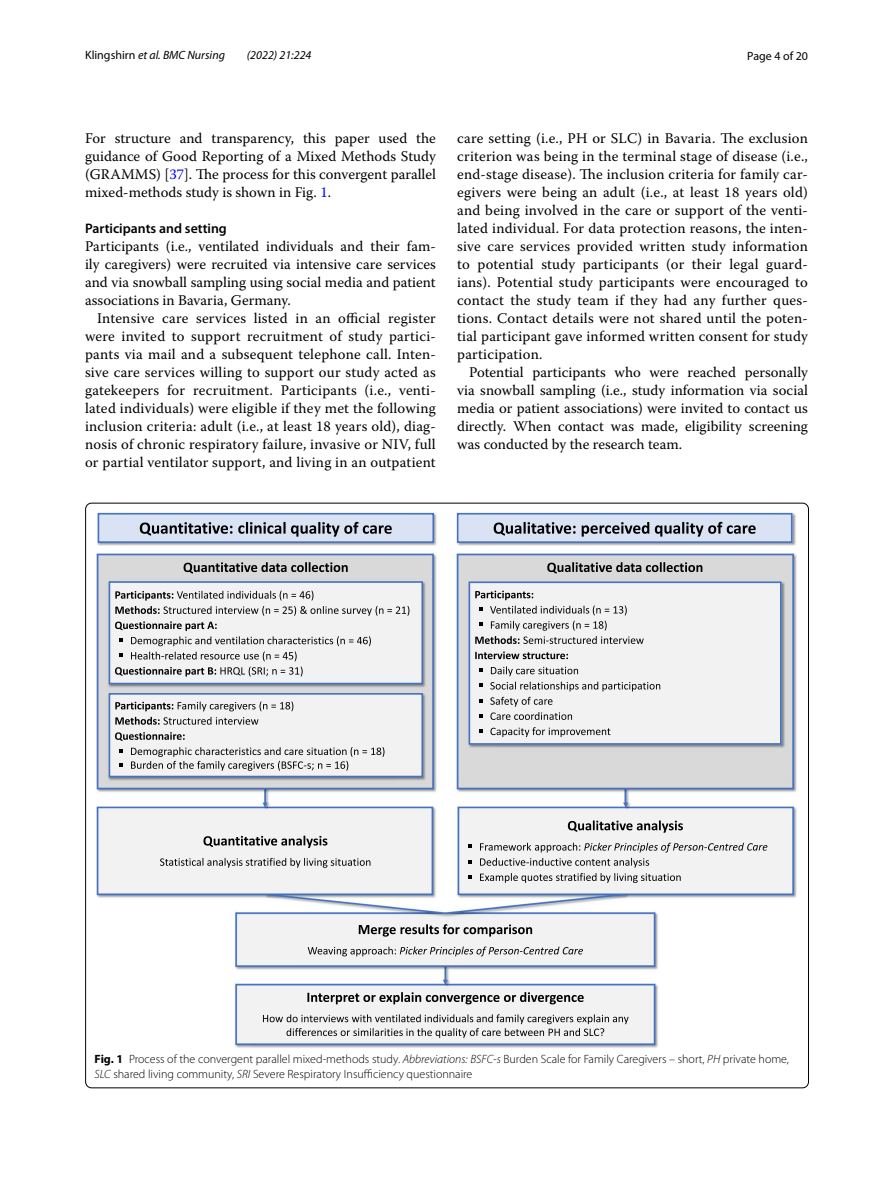
<style>
.page{position:relative;width:893px;height:1187px;background:#fff}
.page>*{position:absolute;margin:0;border:0;box-sizing:border-box;transform-origin:0 0}
.t1{font:14.7px/18px "Warnock Pro";letter-spacing:.005em;color:#000;text-align:justify}
.t2{font:600 13.8px "Myriad Pro";color:#000}
.t3{font:300 12px/15px "Myriad Pro";color:#000}
.t4{font:italic 12px "Myriad Pro";color:#000}
.t5{font:12px "Myriad Pro";color:#000}
.s1{font-style:normal}
.s2{color:#00f}
.s3{font-weight:700}
.s4{font-style:italic}
</style>
<div class="page">
<img style="left:97px;top:512px;width:700px;height:536px">
<svg style="left:203px;top:835px;width:124px;height:12px"></svg>
<svg style="left:160px;top:857px;width:210px;height:10px"></svg>
<svg style="left:568px;top:820px;width:115px;height:12px"></svg>
<svg style="left:468px;top:844px;width:4px;height:4px"></svg>
<svg style="left:468px;top:859px;width:4px;height:4px"></svg>
<svg style="left:480px;top:842px;width:287px;height:25px"></svg>
<svg style="left:468px;top:875px;width:4px;height:3px"></svg>
<svg style="left:480px;top:873px;width:201px;height:9px"></svg>
<svg style="left:307px;top:992px;width:277px;height:12px"></svg>
<svg style="left:263px;top:1014px;width:366px;height:23px"></svg>
<svg style="left:547px;top:562px;width:155px;height:11px;background:#8d8d8d"></svg>
<svg style="left:184px;top:562px;width:164px;height:11px;background:#8e8e8e"></svg>
<div style="left:109px;top:581px;width:314px;height:103px;background:#f2f2f2;border:2px solid #4472c4"></div>
<svg style="left:115px;top:590px;width:198px;height:10px"></svg>
<svg style="left:115px;top:606px;width:294px;height:9px"></svg>
<svg style="left:115px;top:621px;width:256px;height:55px"></svg>
<div style="left:109px;top:693px;width:314px;height:84px;background:#f2f2f2;border:2px solid #4472c4"></div>
<svg style="left:115px;top:701px;width:178px;height:23px"></svg>
<svg style="left:115px;top:732px;width:70px;height:9px"></svg>
<svg style="left:119px;top:749px;width:4px;height:3px"></svg>
<svg style="left:119px;top:763px;width:4px;height:3px"></svg>
<svg style="left:131px;top:747px;width:253px;height:23px"></svg>
<div style="left:469px;top:581px;width:313px;height:163px;background:#f2f2f2;border:2px solid #4472c4"></div>
<svg style="left:475px;top:590px;width:152px;height:40px"></svg>
<svg style="left:475px;top:636px;width:169px;height:8px"></svg>
<svg style="left:475px;top:651px;width:93px;height:8px"></svg>
<svg style="left:479px;top:668px;width:4px;height:3px"></svg>
<svg style="left:479px;top:683px;width:4px;height:4px"></svg>
<svg style="left:479px;top:699px;width:4px;height:3px"></svg>
<svg style="left:490px;top:666px;width:170px;height:40px"></svg>
<svg style="left:479px;top:714px;width:4px;height:3px"></svg>
<svg style="left:490px;top:712px;width:82px;height:7px"></svg>
<svg style="left:479px;top:729px;width:4px;height:3px"></svg>
<svg style="left:490px;top:727px;width:120px;height:10px"></svg>
<svg style="left:359px;top:924px;width:173px;height:12px"></svg>
<svg style="left:308px;top:946px;width:275px;height:10px"></svg>
<div style="left:98px;top:513px;width:335px;height:29px;background:#dae3f3"></div>
<div style="left:98px;top:513px;width:336px;height:30px;border:2px solid #4472c4"></div>
<svg style="left:140px;top:522px;width:252px;height:14px"></svg>
<div style="left:458px;top:513px;width:334px;height:29px;background:#dae3f3"></div>
<div style="left:457px;top:513px;width:335px;height:30px;border:2px solid #4472c4"></div>
<svg style="left:494px;top:522px;width:262px;height:14px"></svg>
<p class="t4" style="left:85px;top:48px;width:141px"><span class="s1">Klingshirn</span> et al. BMC Nursing</p>
<p class="t4" style="left:247px;top:48px;width:66px">(2022) 21:224</p>
<p class="t5" style="left:747px;top:48px;width:62px">Page 4 of 20</p>
<p class="t1" style="left:85px;top:128px;width:352px">For structure and transparency, this paper used the guidance of Good Reporting of a Mixed Methods Study (GRAMMS) [<span class="s2">37</span>]. The process for this convergent parallel mixed-methods study is shown in Fig. <span class="s2">1</span>.</p>
<p class="t2" style="left:85px;top:219px;width:143px">Participants and setting</p>
<p class="t1" style="left:85px;top:236px;width:352px">Participants (i.e., ventilated individuals and their fam&shy;ily caregivers) were recruited via intensive care services and via snowball sampling using social media and patient associations in Bavaria, Germany.</p>
<p class="t1" style="left:85px;top:308px;width:352px;text-indent:12px">Intensive care services listed in an official register were invited to support recruitment of study partici&shy;pants via mail and a subsequent telephone call. Inten&shy;sive care services willing to support our study acted as gatekeepers for recruitment. Participants (i.e., venti&shy;lated individuals) were eligible if they met the following inclusion criteria: adult (i.e., at least 18 years old), diag&shy;nosis of chronic respiratory failure, invasive or NIV, full or partial ventilator support, and living in an outpatient</p>
<p class="t1" style="left:457px;top:128px;width:352px">care setting (i.e., PH or SLC) in Bavaria. The exclusion criterion was being in the terminal stage of disease (i.e., end-stage disease). The inclusion criteria for family car&shy;egivers were being an adult (i.e., at least 18 years old) and being involved in the care or support of the venti&shy;lated individual. For data protection reasons, the inten&shy;sive care services provided written study information to potential study participants (or their legal guard&shy;ians). Potential study participants were encouraged to contact the study team if they had any further ques&shy;tions. Contact details were not shared until the poten&shy;tial participant gave informed written consent for study participation.</p>
<p class="t1" style="left:457px;top:362px;width:352px;text-indent:12px">Potential participants who were reached personally via snowball sampling (i.e., study information via social media or patient associations) were invited to contact us directly. When contact was made, eligibility screening was conducted by the research team.</p>
<p class="t3" style="left:95px;top:1052px;width:696px"><span class="s3">Fig. 1</span> Process of the convergent parallel mixed-methods study. <span class="s4">Abbreviations: BSFC-s</span> Burden Scale for Family Caregivers – short, <span class="s4">PH</span> private home,<br><span class="s4">SLC</span> shared living community, <span class="s4">SRI</span> Severe Respiratory Insufficiency questionnaire</p>
</div>
